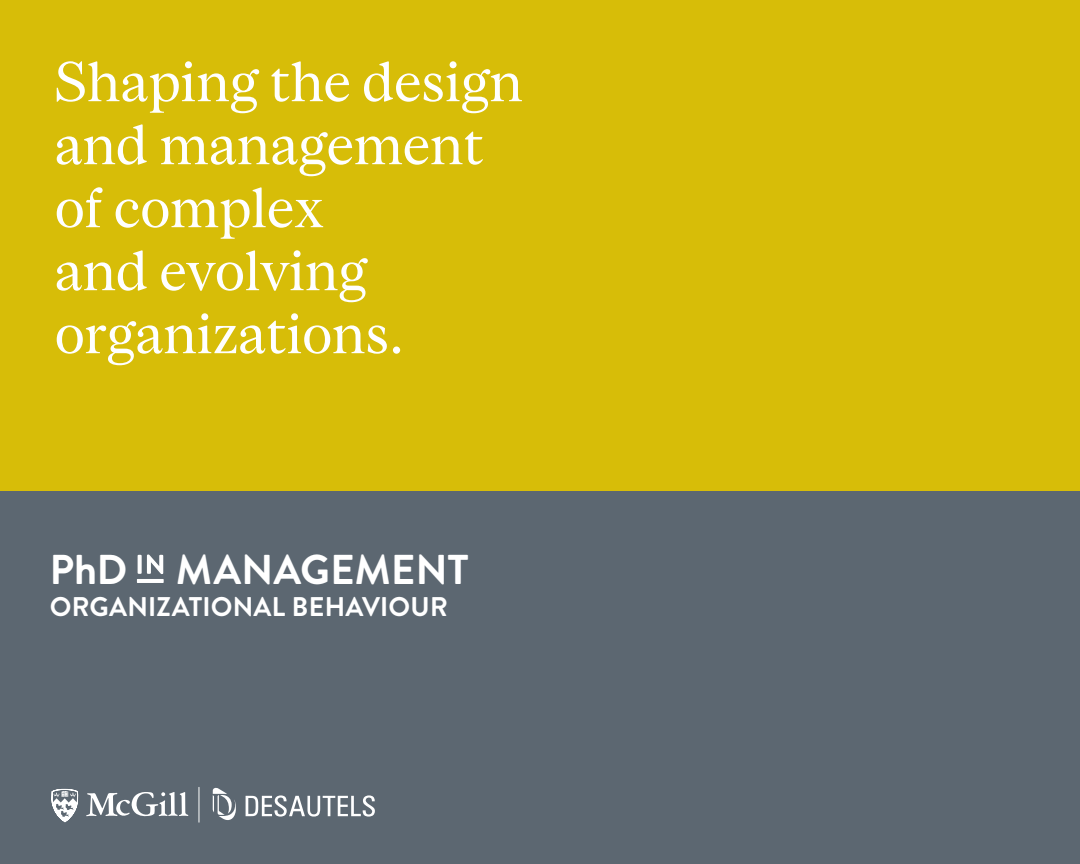
<style>
.page{position:relative;width:1080px;height:864px;background:#fff}
.page>*{position:absolute;margin:0;border:0;box-sizing:border-box;transform-origin:0 0}
.t1{font:52.5px/63px "Mc Gill Serif";color:#fff}
.t2{font:700 41.7px "Brandon Text";color:#fff}
.t3{font:700 27px "Brandon Text";letter-spacing:.01em;color:#fff}
</style>
<div class="page">
<div style="left:0;top:0;width:1080px;height:700px;background:#d7bd08"></div>
<div style="left:0;top:491px;width:1080px;height:373px;background:#5c6771"></div>
<svg style="left:137px;top:554px;width:27px;height:20px"></svg>
<hr style="left:137px;top:579px;width:27px;height:4px;background:#fff">
<hr style="left:199px;top:787px;width:1px;height:35px;background:#fff">
<svg style="left:246px;top:795px;width:129px;height:22px"></svg>
<svg style="left:213px;top:787px;width:23px;height:33px"></svg>
<svg style="left:86px;top:792px;width:103px;height:25px"></svg>
<svg style="left:52px;top:789px;width:26px;height:33px"></svg>
<p class="t1" style="left:55px;top:50px;width:470px">Shaping the design and management of complex<br>and evolving organizations.</p>
<p class="t2" style="left:50px;top:540px;width:421px">PhD MANAGEMENT</p>
<p class="t3" style="left:50px;top:588px;width:400px">ORGANIZATIONAL BEHAVIOUR</p>
</div>
